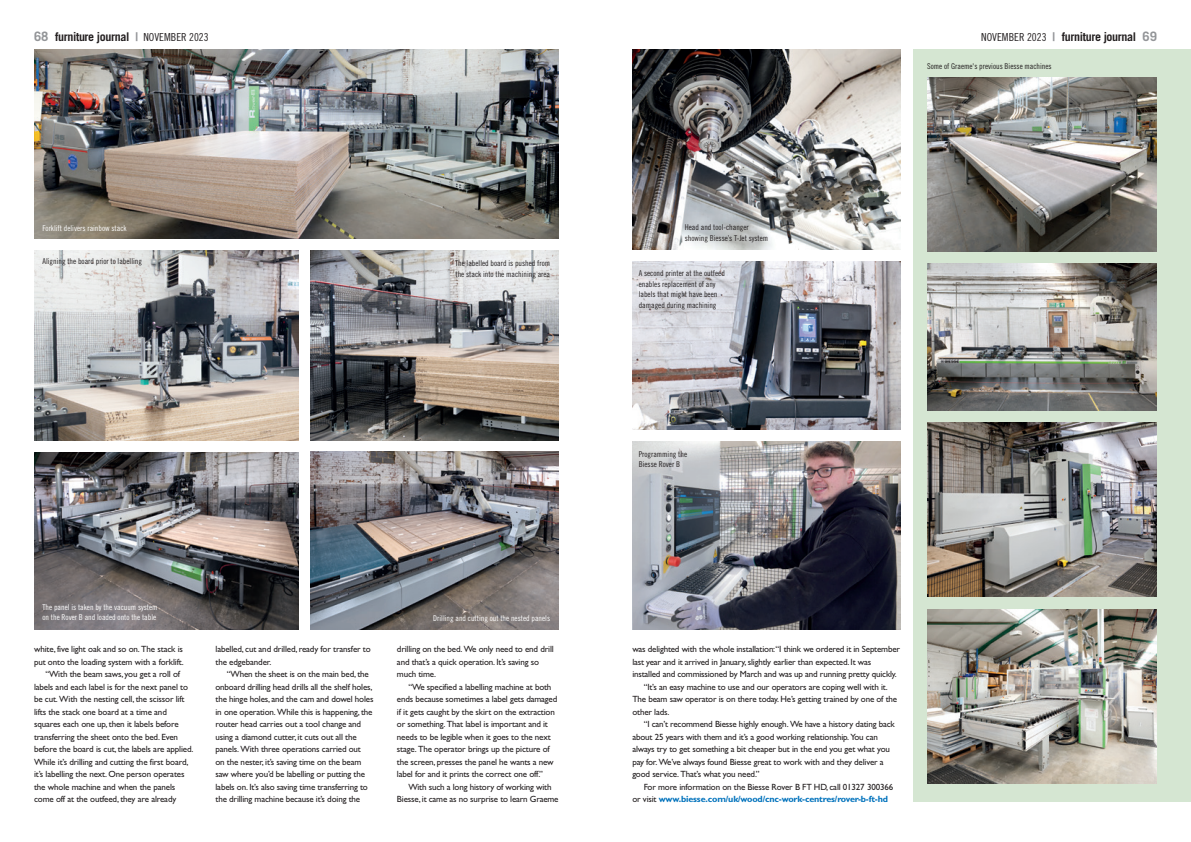
<style>
.page{position:relative;width:1191px;height:842px;background:#fff}
.page>*{position:absolute;margin:0;border:0;box-sizing:border-box;transform-origin:0 0}
.t1{font:700 12px "Trade Gothic LT Std";letter-spacing:-.03em;color:#231f20}
.t2{font:9px/12.5px "Gill Sans Std";letter-spacing:-.02em;color:#231f20}
.t3{font:700 9px "Gill Sans Std";letter-spacing:-.02em;color:#0072bc}
.t4{font:8px/10.8px "Trade Gothic LT Std Cn 18";color:#231f20}
.t5{font:8px/10.8px "Trade Gothic LT Std Cn 18";color:#fff}
.s1{font-size:13px;color:#939598}
.s2{color:#939598}
.s3{font-family:"Trade Gothic LT Std Cn 18";font-weight:400;font-size:11px}
.s4{font-weight:400;color:#231f20}
</style>
<div class="page">
<div style="left:913px;top:50px;width:278px;height:752px;background:#d5e6d2"></div>
<img style="left:927px;top:78px;width:230px;height:174px">
<img style="left:927px;top:264px;width:230px;height:146px">
<img style="left:927px;top:422px;width:230px;height:174px">
<img style="left:927px;top:609px;width:230px;height:174px">
<img style="left:34px;top:50px;width:524px;height:188px">
<img style="left:311px;top:251px;width:247px;height:189px">
<img style="left:632px;top:50px;width:268px;height:199px">
<img style="left:34px;top:452px;width:265px;height:177px">
<img style="left:632px;top:262px;width:268px;height:167px">
<img style="left:34px;top:250px;width:265px;height:190px">
<img style="left:311px;top:452px;width:247px;height:178px">
<img style="left:632px;top:441px;width:268px;height:189px">
<h1 class="t1" style="left:34px;top:29px;width:176px"><span class="s1">68</span> furniture journal <span class="s2">|</span> <span class="s3">NOVEMBER 2023</span></h1>
<h1 class="t1" style="left:981px;top:29px;width:177px"><span class="s3">NOVEMBER 2023</span> <span class="s2">|</span> furniture journal <span class="s1">69</span></h1>
<p class="t5" style="left:43px;top:222px;width:85px">Forklift delivers rainbow stack</p>
<p class="t4" style="left:43px;top:255px;width:101px">Aligning the board prior to labelling</p>
<p class="t4" style="left:455px;top:258px;width:97px">The labelled board is pushed from the stack into the machining area</p>
<p class="t5" style="left:43px;top:601px;width:117px">The panel is taken by the vacuum system on the Rover B and loaded onto the table</p>
<p class="t2" style="left:34px;top:643px;width:150px">white, five light oak and so on. The stack is</p>
<p class="t2" style="left:34px;top:655px;width:151px">put onto the loading system with a forklift.</p>
<p class="t2" style="left:45px;top:668px;width:136px">“With the beam saws, you get a roll of</p>
<p class="t2" style="left:34px;top:680px;width:155px">labels and each label is for the next panel to</p>
<p class="t2" style="left:34px;top:693px;width:152px">be cut. With the nesting cell, the scissor lift</p>
<p class="t2" style="left:34px;top:705px;width:134px">lifts the stack one board at a time and</p>
<p class="t2" style="left:34px;top:718px;width:146px">squares each one up, then it labels before</p>
<p class="t2" style="left:34px;top:730px;width:145px">transferring the sheet onto the bed. Even</p>
<p class="t2" style="left:34px;top:743px;width:161px">before the board is cut, the labels are applied.</p>
<p class="t2" style="left:34px;top:755px;width:156px">While it’s drilling and cutting the first board,</p>
<p class="t2" style="left:34px;top:768px;width:152px">it’s labelling the next. One person operates</p>
<p class="t2" style="left:34px;top:780px;width:143px">the whole machine and when the panels</p>
<p class="t2" style="left:34px;top:793px;width:144px">come off at the outfeed, they are already</p>
<p class="t2" style="left:215px;top:643px;width:157px">labelled, cut and drilled, ready for transfer to the edgebander.</p>
<p class="t2" style="left:215px;top:668px;width:159px;text-indent:11px">“When the sheet is on the main bed, the onboard drilling head drills all the shelf holes, the hinge holes, and the cam and dowel holes in one operation. While this is happening, the router head carries out a tool change and using a diamond cutter, it cuts out all the panels. With three operations carried out<br>on the nester, it’s saving time on the beam saw where you’d be labelling or putting the labels on. It’s also saving time transferring to the drilling machine because it’s doing the</p>
<p class="t5" style="left:433px;top:612px;width:118px">Drilling and cutting out the nested panels</p>
<p class="t2" style="left:397px;top:643px;width:158px">drilling on the bed. We only need to end drill and that’s a quick operation. It’s saving so much time.</p>
<p class="t2" style="left:397px;top:681px;width:162px;text-indent:11px">“We specified a labelling machine at both ends because sometimes a label gets damaged if it gets caught by the skirt on the extraction or something. That label is important and it needs to be legible when it goes to the next stage. The operator brings up the picture of the screen, presses the panel he wants a new label for and it prints the correct one off.”</p>
<p class="t2" style="left:397px;top:781px;width:163px;text-align:center">With such a long history of working with<br>Biesse, it came as no surprise to learn Graeme</p>
<p class="t4" style="left:685px;top:222px;width:85px">Head and tool-changer showing Biesse’s T-Jet system</p>
<p class="t4" style="left:639px;top:267px;width:88px">A second printer at the outfeed enables replacement of any labels that might have been damaged during machining</p>
<p class="t4" style="left:639px;top:448px;width:50px">Programming the<br>Biesse Rover B</p>
<p class="t4" style="left:927px;top:61px;width:126px">Some of Graeme's previous Biesse machines</p>
<p class="t2" style="left:632px;top:643px;width:269px">was delighted with the whole installation:“I think we ordered it in September</p>
<p class="t2" style="left:632px;top:656px;width:240px">last year and it arrived in January, slightly earlier than expected. It was</p>
<p class="t2" style="left:632px;top:668px;width:266px">installed and commissioned by March and was up and running pretty quickly.</p>
<p class="t2" style="left:643px;top:681px;width:245px">“It’s an easy machine to use and our operators are coping well with it.</p>
<p class="t2" style="left:632px;top:693px;width:266px">The beam saw operator is on there today. He’s getting trained by one of the</p>
<p class="t2" style="left:632px;top:706px;width:39px">other lads.</p>
<p class="t2" style="left:643px;top:718px;width:253px">“I can’t recommend Biesse highly enough. We have a history dating back</p>
<p class="t2" style="left:632px;top:731px;width:247px">about 25 years with them and it’s a good working relationship.You can</p>
<p class="t2" style="left:632px;top:743px;width:259px">always try to get something a bit cheaper but in the end you get what you</p>
<p class="t2" style="left:632px;top:756px;width:253px">pay for. We’ve always found Biesse great to work with and they deliver a</p>
<p class="t2" style="left:632px;top:768px;width:129px">good service. That’s what you need.”</p>
<p class="t2" style="left:643px;top:781px;width:251px">For more information on the Biesse Rover B FT HD, call 01327 300366</p>
<p class="t3" style="left:632px;top:794px;width:257px"><span class="s4">or visit</span> www.biesse.com/uk/wood/cnc-work-centres/rover-b-ft-hd</p>
</div>
